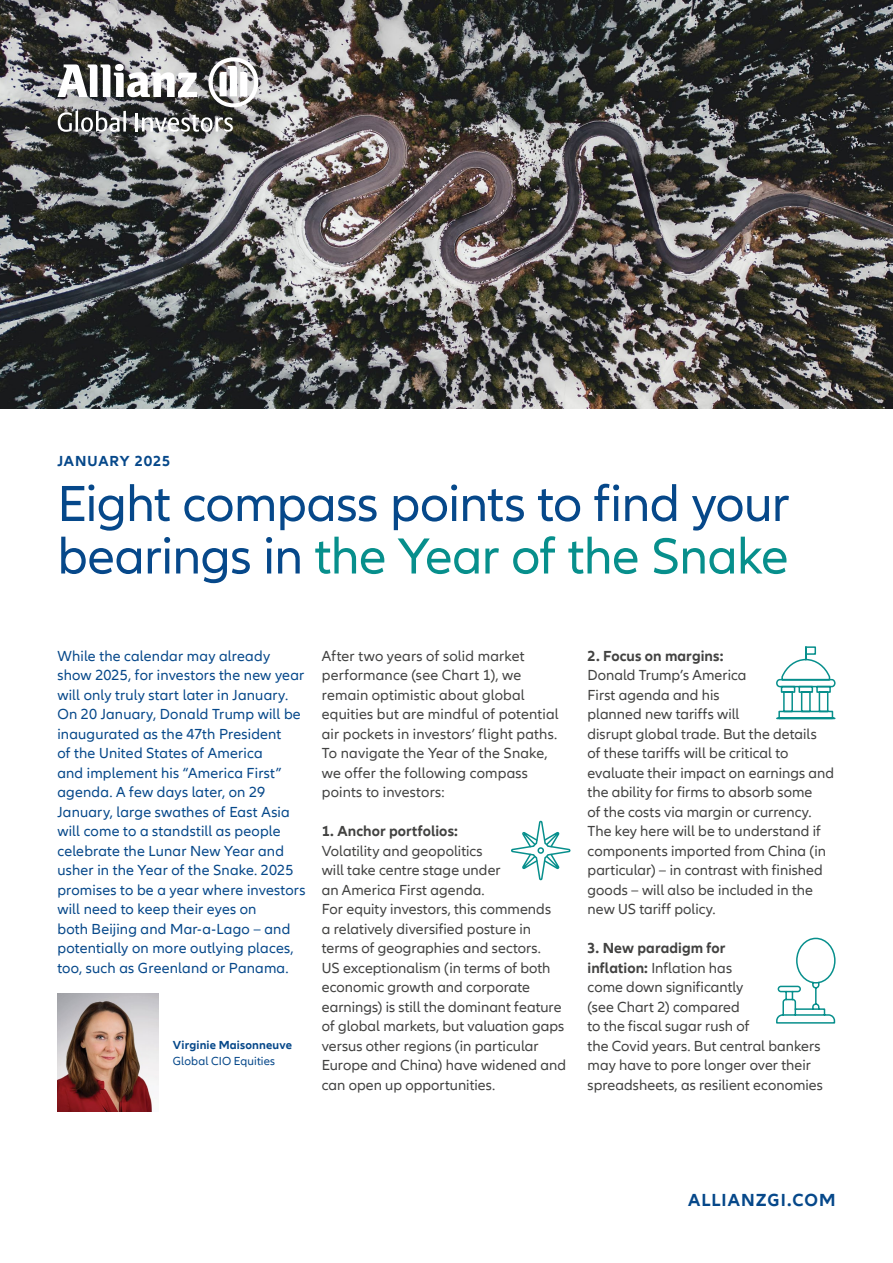
<style>
.page{position:relative;width:893px;height:1263px;background:#fff}
.page>*{position:absolute;margin:0;border:0;box-sizing:border-box;transform-origin:0 0}
.t1{font:52.5px/52.5px "Allianz Neo";letter-spacing:-.015em;color:#06488a}
.t2{font:700 18px "Allianz Neo";letter-spacing:.06em;color:#06488a}
.t3{font:15px/19.5px "Allianz Neo";letter-spacing:.005em;color:#424241}
.t4{font:15px/19.5px "Allianz Neo";letter-spacing:.015em;color:#06488a}
.t5{font:700 15px "Allianz Neo";letter-spacing:.005em;color:#424241}
.t6{font:700 15px "Allianz Neo";letter-spacing:.055em;color:#06488a}
.t7{font:700 12px "Allianz Neo";letter-spacing:.015em;color:#06488a}
.t8{font:12px "Allianz Neo";letter-spacing:.01em;color:#06488a}
.s1{color:#078f8c}
.s2{font-weight:700}
</style>
<div class="page">
<img style="left:0;top:0;width:893px;height:408px">
<img style="left:57px;top:993px;width:101px;height:119px">
<svg style="left:776px;top:937px;width:60px;height:87px"></svg>
<svg style="left:776px;top:646px;width:60px;height:74px"></svg>
<svg style="left:511px;top:820px;width:60px;height:61px"></svg>
<svg style="left:57px;top:64px;width:140px;height:33px"></svg>
<svg style="left:208px;top:57px;width:50px;height:50px"></svg>
<svg style="left:58px;top:112px;width:14px;height:20px"></svg>
<hr style="left:76px;top:111px;width:2px;height:21px;background:#fff">
<svg style="left:81px;top:111px;width:39px;height:21px"></svg>
<hr style="left:123px;top:111px;width:3px;height:21px;background:#fff">
<hr style="left:135px;top:113px;width:3px;height:19px;background:#fff">
<svg style="left:142px;top:115px;width:91px;height:17px"></svg>
<p class="t6" style="left:57px;top:453px;width:114px">JANUARY 2025</p>
<h1 class="t1" style="left:57px;top:479px;width:734px">Eight compass points to find your bearings in <span class="s1">the Year of the Snake</span></h1>
<p class="t4" style="left:57px;top:646px;width:250px">While the calendar may already show 2025, for investors the new year will only truly start later in January.<br>On 20 January, Donald Trump will be inaugurated as the 47th President<br>of the United States of America<br>and implement his “America First” agenda. A few days later, on 29<br>January, large swathes of East Asia will come to a standstill as people celebrate the Lunar New Year and usher in the Year of the Snake. 2025 promises to be a year where investors will need to keep their eyes on<br>both Beijing and Mar-a-Lago – and potentially on more outlying places, too, such as Greenland or Panama.</p>
<p class="t3" style="left:322px;top:646px;width:238px">After two years of solid market performance (see Chart 1), we remain optimistic about global equities but are mindful of potential air pockets in investors’ flight paths.<br>To navigate the Year of the Snake, we offer the following compass points to investors:</p>
<p class="t5" style="left:322px;top:823px;width:138px">1. Anchor portfolios:</p>
<p class="t3" style="left:322px;top:841px;width:246px">Volatility and geopolitics<br>will take centre stage under<br>an America First agenda.<br>For equity investors, this commends<br>a relatively diversified posture in terms of geographies and sectors.<br>US exceptionalism (in terms of both economic growth and corporate earnings) is still the dominant feature of global markets, but valuation gaps versus other regions (in particular Europe and China) have widened and can open up opportunities.</p>
<p class="t7" style="left:173px;top:1038px;width:121px">Virginie Maisonneuve</p>
<p class="t8" style="left:173px;top:1054px;width:104px">Global CIO Equities</p>
<p class="t5" style="left:587px;top:647px;width:137px">2. Focus on margins:</p>
<p class="t3" style="left:587px;top:666px;width:248px">Donald Trump’s America<br>First agenda and his<br>planned new tariffs will<br>disrupt global trade. But the details<br>of these tariffs will be critical to evaluate their impact on earnings and the ability for firms to absorb some<br>of the costs via margin or currency.<br>The key here will be to understand if components imported from China (in particular) – in contrast with finished goods – will also be included in the new US tariff policy.</p>
<p class="t3" style="left:587px;top:939px;width:237px"><span class="s2">3. New paradigm for<br>inflation:</span> Inflation has<br>come down significantly<br>(see Chart 2) compared<br>to the fiscal sugar rush of<br>the Covid years. But central bankers may have to pore longer over their spreadsheets, as resilient economies</p>
<p class="t2" style="left:688px;top:1189px;width:149px">ALLIANZGI.COM</p>
</div>
